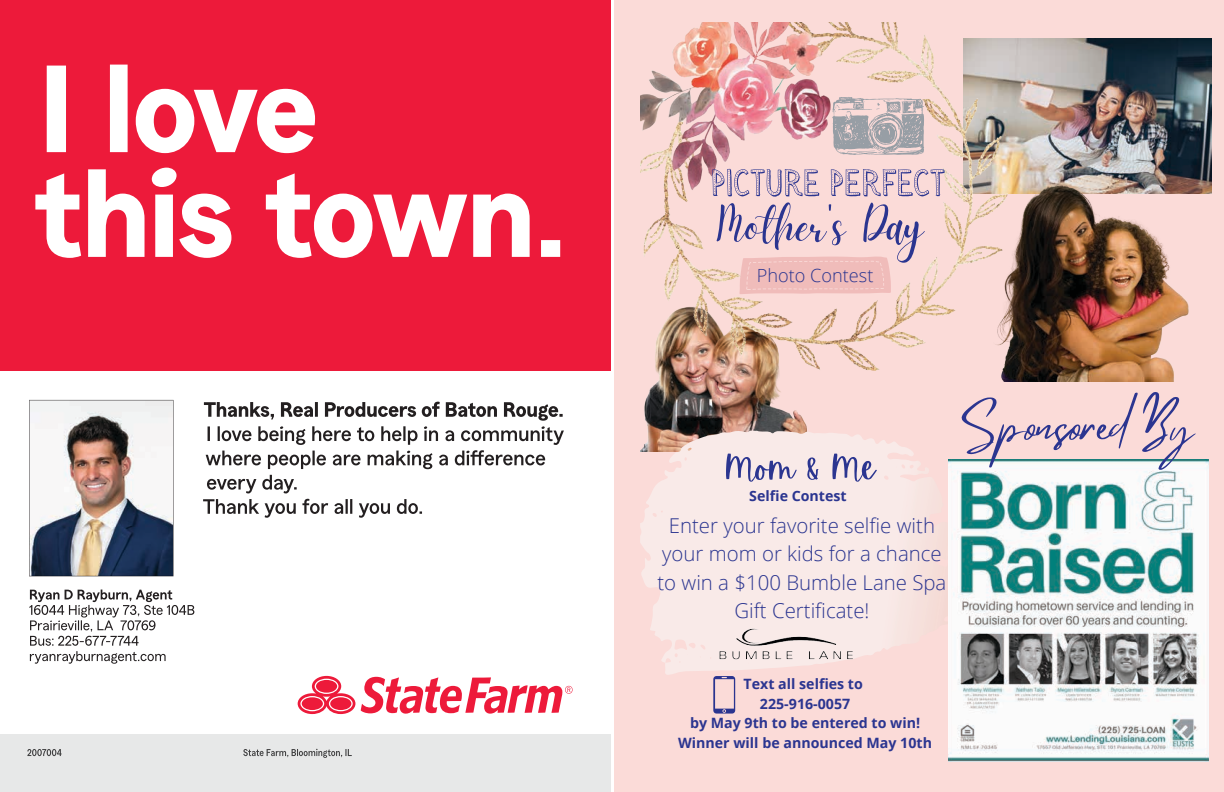
<style>
.page{position:relative;width:1224px;height:792px;background:#fff}
.page>*{position:absolute;margin:0;border:0;box-sizing:border-box;transform-origin:0 0}
.t1{font:300 20.4px/28.1px "Open Sans";color:#2b3590;text-align:center}
.t2{font:300 18.1px "Open Sans";color:#2b3590}
.t3{font:700 14.2px/19.5px "Open Sans";color:#2b3590;text-align:center}
</style>
<div class="page">
<div style="left:0;top:0;width:611px;height:370px;background:#ed1a3a"></div>
<div style="left:0;top:734px;width:611px;height:58px;background:#e7e8e8"></div>
<svg style="left:243px;top:749px;width:109px;height:9px"></svg>
<svg style="left:27px;top:749px;width:35px;height:7px"></svg>
<svg style="left:47px;top:65px;width:268px;height:88px"></svg>
<svg style="left:35px;top:168px;width:525px;height:90px"></svg>
<svg style="left:204px;top:402px;width:360px;height:67px"></svg>
<svg style="left:207px;top:475px;width:90px;height:18px"></svg>
<svg style="left:203px;top:499px;width:219px;height:19px"></svg>
<svg style="left:298px;top:676px;width:275px;height:38px"></svg>
<svg style="left:29px;top:590px;width:165px;height:74px"></svg>
<img style="left:29px;top:400px;width:144px;height:176px">
<div style="left:614px;top:0;width:610px;height:792px;background:#fbdbd8"></div>
<div style="left:640px;top:22px;width:578px;height:748px;background:linear-gradient(to right,#fde6e3,#f1d2cf)"></div>
<img style="left:640px;top:371px;width:166px;height:81px">
<img style="left:1008px;top:39px;width:204px;height:131px">
<img style="left:990px;top:170px;width:228px;height:211px">
<img style="left:640px;top:22px;width:368px;height:349px">
<svg style="left:832px;top:97px;width:92px;height:58px"></svg>
<img style="left:694px;top:595px;width:192px;height:100px">
<img style="left:949px;top:459px;width:259px;height:302px">
<svg style="left:713px;top:676px;width:22px;height:38px"></svg>
<svg style="left:712px;top:168px;width:233px;height:126px"></svg>
<svg style="left:640px;top:431px;width:157px;height:112px"></svg>
<svg style="left:807px;top:457px;width:11px;height:24px"></svg>
<svg style="left:832px;top:454px;width:45px;height:28px"></svg>
<svg style="left:961px;top:392px;width:235px;height:78px"></svg>
<p class="t2" style="left:757px;top:263px;width:118px">Photo Contest</p>
<p class="t3" style="left:749px;top:486px;width:99px">Selfie Contest</p>
<h1 class="t1" style="left:657px;top:511px;width:291px">Enter your favorite selfie with your mom or kids for a chance to win a $100 Bumble Lane Spa<br>Gift Certificate!</h1>
<p class="t3" style="left:678px;top:674px;width:255px">Text all selfies to<br>225-916-0057<br>by May 9th to be entered to win!<br>Winner will be announced May 10th</p>
</div>
